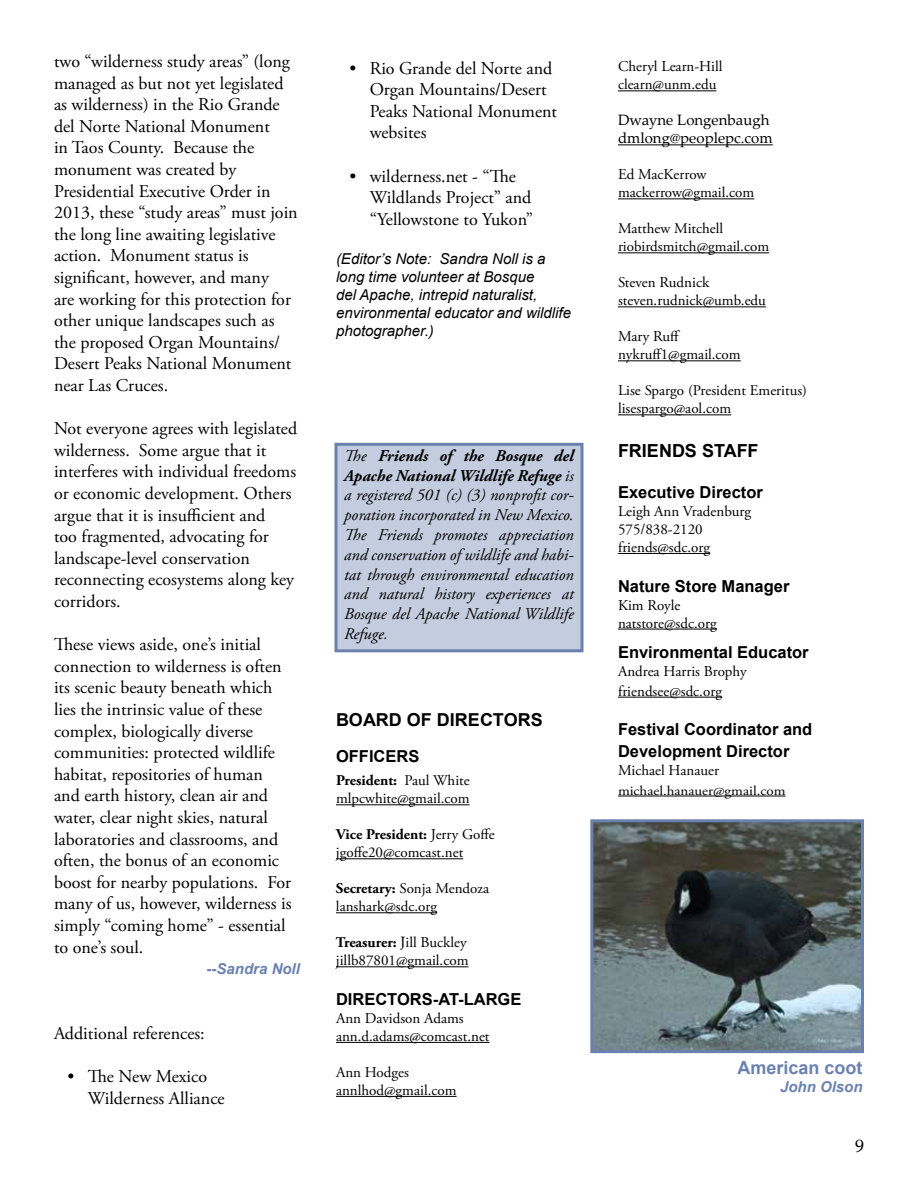
<style>
.page{position:relative;width:918px;height:1188px;background:#fff}
.page>*{position:absolute;margin:0;border:0;box-sizing:border-box;transform-origin:0 0}
.t1{font:18px/21.6px "Adobe Garamond Pro";color:#000}
.t2{font:700 18px "Arial";color:#000}
.t3{font:700 18px "Arial";color:#6a81b0}
.t4{font:18px "Palatino Linotype";color:#000}
.t5{font:700 17.85px "Arial";color:#000}
.t6{font:italic 16.5px/19.8px "Adobe Garamond Pro";color:#000;text-align:justify}
.t7{font:700 16.5px/21.6px "Arial";color:#000}
.t8{font:15px/18px "Adobe Garamond Pro";color:#000}
.t9{font:italic 15px/18px "Arial";color:#000}
.t10{font:15px/18px "Palatino Linotype";color:#000}
.t11{font:italic 700 15px "Arial";color:#6a81b0}
.t12{font:14.85px/18px "Adobe Garamond Pro";color:#000}
.t13{font:700 14.85px "Adobe Garamond Pro";color:#000}
.t14{font:13.5px "Adobe Garamond Pro";color:#000;scale:1.11 1}
.s1{font-weight:700}
.s2{font-weight:400}
.s3{font-weight:400;font-size:15px}
.s4{font-family:"Palatino Linotype";font-weight:400;font-size:15px}
</style>
<div class="page">
<div style="left:336px;top:444px;width:246px;height:207px;background:#c4cddf"></div>
<div style="left:334px;top:443px;width:250px;height:209px;border:3px solid #6a81b0"></div>
<hr style="left:336px;top:804px;width:134px;height:1px;background:#000">
<hr style="left:336px;top:858px;width:127px;height:1px;background:#000">
<hr style="left:336px;top:912px;width:101px;height:1px;background:#000">
<hr style="left:336px;top:966px;width:132px;height:1px;background:#000">
<hr style="left:336px;top:1042px;width:154px;height:1px;background:#000">
<hr style="left:336px;top:1096px;width:121px;height:1px;background:#000">
<hr style="left:618px;top:90px;width:98px;height:1px;background:#000">
<hr style="left:618px;top:144px;width:155px;height:1px;background:#000">
<hr style="left:618px;top:198px;width:136px;height:1px;background:#000">
<hr style="left:618px;top:252px;width:151px;height:1px;background:#000">
<hr style="left:618px;top:306px;width:148px;height:1px;background:#000">
<hr style="left:618px;top:360px;width:123px;height:1px;background:#000">
<hr style="left:618px;top:414px;width:113px;height:1px;background:#000">
<hr style="left:618px;top:553px;width:92px;height:1px;background:#000">
<hr style="left:618px;top:629px;width:99px;height:1px;background:#000">
<hr style="left:618px;top:697px;width:104px;height:1px;background:#000">
<hr style="left:618px;top:796px;width:168px;height:1px;background:#000">
<img style="left:594px;top:823px;width:266px;height:226px">
<div style="left:590px;top:819px;width:274px;height:234px;border:3px solid #6a81b0"></div>
<p class="t1" style="left:54px;top:51px;width:245px">two “wilderness study areas” (long managed as but not yet legislated as wilderness) in the Rio Grande del Norte National Monument<br>in Taos County. Because the monument was created by<br>Presidential Executive Order in<br>2013, these “study areas” must join the long line awaiting legislative action. Monument status is significant, however, and many<br>are working for this protection for other unique landscapes such as the proposed Organ Mountains/<br>Desert Peaks National Monument near Las Cruces.</p>
<p class="t1" style="left:54px;top:418px;width:245px">Not everyone agrees with legislated wilderness. Some argue that it interferes with individual freedoms or economic development. Others argue that it is insufficient and<br>too fragmented, advocating for landscape-level conservation reconnecting ecosystems along key corridors.</p>
<p class="t1" style="left:54px;top:634px;width:239px">These views aside, one’s initial connection to wilderness is often its scenic beauty beneath which lies the intrinsic value of these complex, biologically diverse communities: protected wildlife habitat, repositories of human and earth history, clean air and water, clear night skies, natural laboratories and classrooms, and often, the bonus of an economic boost for nearby populations. For many of us, however, wilderness is simply “coming home” - essential to one’s soul.</p>
<p class="t11" style="left:207px;top:959px;width:95px">--Sandra Noll</p>
<p class="t1" style="left:54px;top:1023px;width:152px">Additional references:</p>
<p class="t1" style="left:88px;top:1066px;width:138px;text-indent:-20px">• The New Mexico<br>Wilderness Alliance</p>
<p class="t1" style="left:370px;top:58px;width:189px;text-indent:-20px">• Rio Grande del Norte and<br>Organ Mountains/Desert<br>Peaks National Monument websites</p>
<p class="t1" style="left:370px;top:166px;width:165px;text-indent:-20px">• wilderness.net - “The<br>Wildlands Project” and “Yellowstone to Yukon”</p>
<p class="t9" style="left:336px;top:250px;width:237px">(Editor’s Note: Sandra Noll is a long time volunteer at Bosque<br>del Apache, intrepid naturalist, environmental educator and wildlife photographer.)</p>
<p class="t6" style="left:344px;top:446px;width:231px">The <span class="s1">Friends of the Bosque del Apache National Wildlife Refuge</span> is a registered 501 (c) (3) nonprofit cor&shy;poration incorporated in New Mexico.<br>The Friends promotes appreciation and conservation of wildlife and habi&shy;tat through environmental education and natural history experiences at Bosque del Apache National Wildlife Refuge.</p>
<p class="t5" style="left:336px;top:707px;width:208px">BOARD OF DIRECTORS</p>
<p class="t7" style="left:336px;top:746px;width:85px">OFFICERS</p>
<p class="t13" style="left:336px;top:772px;width:135px">President: <span class="s2">Paul White</span></p>
<p class="t8" style="left:336px;top:790px;width:135px">mlpcwhite@gmail.com</p>
<p class="t13" style="left:336px;top:826px;width:160px">Vice President: <span class="s3">Jerry Goffe</span></p>
<p class="t8" style="left:336px;top:844px;width:129px">jgoffe20@comcast.net</p>
<p class="t12" style="left:336px;top:880px;width:155px"><span class="s1">Secretary:</span> Sonja Mendoza lanshark@sdc.org</p>
<p class="t13" style="left:336px;top:934px;width:132px">Treasurer: <span class="s4">J</span><span class="s3">ill Buckley</span></p>
<p class="t8" style="left:336px;top:952px;width:134px">jillb87801@gmail.com</p>
<p class="t7" style="left:336px;top:988px;width:187px">DIRECTORS-AT-LARGE</p>
<p class="t8" style="left:336px;top:1010px;width:155px">Ann Davidson Adams ann.d.adams@comcast.net</p>
<p class="t8" style="left:336px;top:1064px;width:122px">Ann Hodges annlhod@gmail.com</p>
<p class="t8" style="left:618px;top:58px;width:106px">Cheryl Learn-Hill clearn@unm.edu</p>
<p class="t10" style="left:618px;top:111px;width:156px">Dwayne Longenbaugh dmlong@peoplepc.com</p>
<p class="t8" style="left:618px;top:166px;width:138px">Ed MacKerrow mackerrow@gmail.com</p>
<p class="t12" style="left:618px;top:220px;width:153px">Matthew Mitchell riobirdsmitch@gmail.com</p>
<p class="t8" style="left:618px;top:274px;width:149px">Steven Rudnick steven.rudnick@umb.edu</p>
<p class="t8" style="left:618px;top:328px;width:124px">Mary Ruff nykruff1@gmail.com</p>
<p class="t12" style="left:618px;top:382px;width:191px">Lise Spargo (President Emeritus)</p>
<p class="t8" style="left:618px;top:400px;width:115px">lisespargo@aol.com</p>
<p class="t2" style="left:618px;top:438px;width:142px">FRIENDS STAFF</p>
<p class="t7" style="left:618px;top:482px;width:146px">Executive Director</p>
<p class="t8" style="left:618px;top:503px;width:135px">Leigh Ann Vradenburg<br>575/838-2120 friends@sdc.org</p>
<p class="t7" style="left:618px;top:575px;width:173px">Nature Store Manager</p>
<p class="t8" style="left:618px;top:596px;width:100px">Kim Royle natstore@sdc.org</p>
<p class="t7" style="left:618px;top:641px;width:192px">Environmental Educator</p>
<p class="t8" style="left:618px;top:662px;width:130px;line-height:19.8px">Andrea Harris Brophy friendsee@sdc.org</p>
<p class="t7" style="left:618px;top:719px;width:196px">Festival Coordinator and<br>Development Director</p>
<p class="t8" style="left:618px;top:762px;width:103px">Michael Hanauer</p>
<p class="t14" style="left:618px;top:782px;width:152px">michael.hanauer@gmail.com</p>
<p class="t3" style="left:737px;top:1055px;width:127px">American coot</p>
<p class="t11" style="left:780px;top:1076px;width:84px">John Olson</p>
<p class="t4" style="left:855px;top:1133px;width:10px">9</p>
</div>
